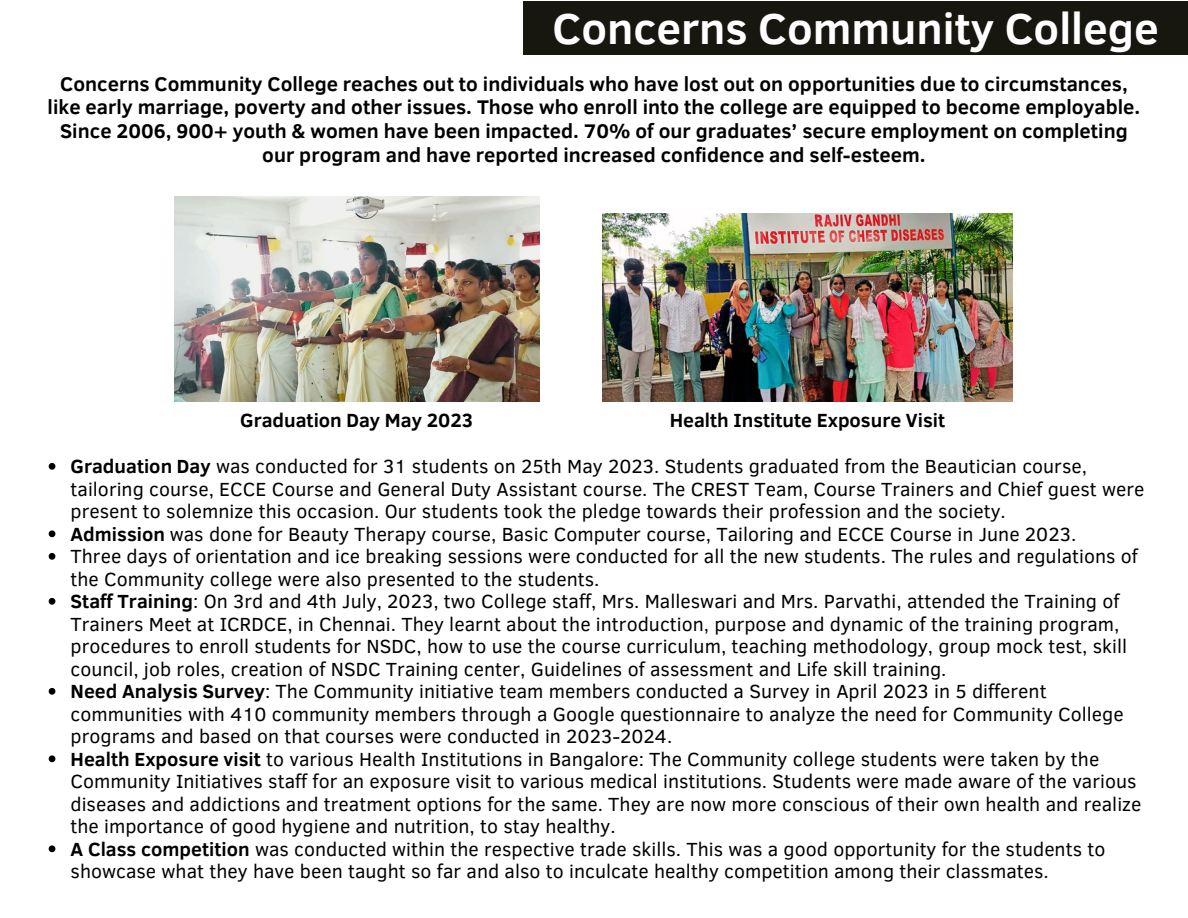
<style>
.page{position:relative;width:1188px;height:918px;background:#fff}
.page>*{position:absolute;margin:0;border:0;box-sizing:border-box;transform-origin:0 0}
.t1{font:700 44.25px "Clear Sans";color:#fff}
.t2{font:700 20.25px/23.7px "Clear Sans";color:#000;text-align:center}
.t3{font:19.5px/22.5px "Clear Sans";color:#000}
.t4{font:700 19.5px "Clear Sans";color:#000}
.s1{font-weight:700}
</style>
<div class="page">
<div style="left:524px;top:1px;width:664px;height:54px;background:#171710"></div>
<img style="left:175px;top:197px;width:364px;height:204px">
<img style="left:602px;top:213px;width:411px;height:188px">
<svg style="left:49px;top:463px;width:6px;height:7px"></svg>
<svg style="left:49px;top:530px;width:6px;height:7px"></svg>
<svg style="left:49px;top:553px;width:6px;height:7px"></svg>
<svg style="left:49px;top:598px;width:6px;height:7px"></svg>
<svg style="left:49px;top:688px;width:6px;height:7px"></svg>
<svg style="left:49px;top:755px;width:6px;height:7px"></svg>
<svg style="left:49px;top:845px;width:6px;height:7px"></svg>
<p class="t1" style="left:553px;top:-3px;width:608px">Concerns Community College</p>
<p class="t2" style="left:48px;top:71px;width:1094px">Concerns Community College reaches out to individuals who have lost out on opportunities due to circumstances, like early marriage, poverty and other issues. Those who enroll into the college are equipped to become employable.<br>Since 2006, 900+ youth &amp; women have been impacted. 70% of our graduates’ secure employment on completing our program and have reported increased confidence and self-esteem.</p>
<p class="t4" style="left:240px;top:406px;width:235px">Graduation Day May 2023</p>
<p class="t4" style="left:670px;top:406px;width:277px">Health Institute Exposure Visit</p>
<p class="t3" style="left:71px;top:454px;width:1075px"><span class="s1">Graduation Day</span> was conducted for 31 students on 25th May 2023. Students graduated from the Beautician course, tailoring course, ECCE Course and General Duty Assistant course. The CREST Team, Course Trainers and Chief guest were present to solemnize this occasion. Our students took the pledge towards their profession and the society.</p>
<h2 class="t3" style="left:71px;top:521px;width:1007px"><span class="s1">Admission</span> was done for Beauty Therapy course, Basic Computer course, Tailoring and ECCE Course in June 2023.</h2>
<p class="t3" style="left:71px;top:544px;width:1069px">Three days of orientation and ice breaking sessions were conducted for all the new students. The rules and regulations of the Community college were also presented to the students.</p>
<h2 class="t3" style="left:71px;top:589px;width:1058px"><span class="s1">Staff Training</span>: On 3rd and 4th July, 2023, two College staff, Mrs. Malleswari and Mrs. Parvathi, attended the Training of Trainers Meet at ICRDCE, in Chennai. They learnt about the introduction, purpose and dynamic of the training program, procedures to enroll students for NSDC, how to use the course curriculum, teaching methodology, group mock test, skill council, job roles, creation of NSDC Training center, Guidelines of assessment and Life skill training.</h2>
<p class="t3" style="left:71px;top:679px;width:1055px"><span class="s1">Need Analysis Survey</span>: The Community initiative team members conducted a Survey in April 2023 in 5 different communities with 410 community members through a Google questionnaire to analyze the need for Community College programs and based on that courses were conducted in 2023-2024.</p>
<p class="t3" style="left:71px;top:746px;width:1072px"><span class="s1">Health Exposure visit</span> to various Health Institutions in Bangalore: The Community college students were taken by the Community Initiatives staff for an exposure visit to various medical institutions. Students were made aware of the various diseases and addictions and treatment options for the same. They are now more conscious of their own health and realize the importance of good hygiene and nutrition, to stay healthy.</p>
<p class="t3" style="left:71px;top:836px;width:1036px"><span class="s1">A Class competition</span> was conducted within the respective trade skills. This was a good opportunity for the students to showcase what they have been taught so far and also to inculcate healthy competition among their classmates.</p>
</div>
